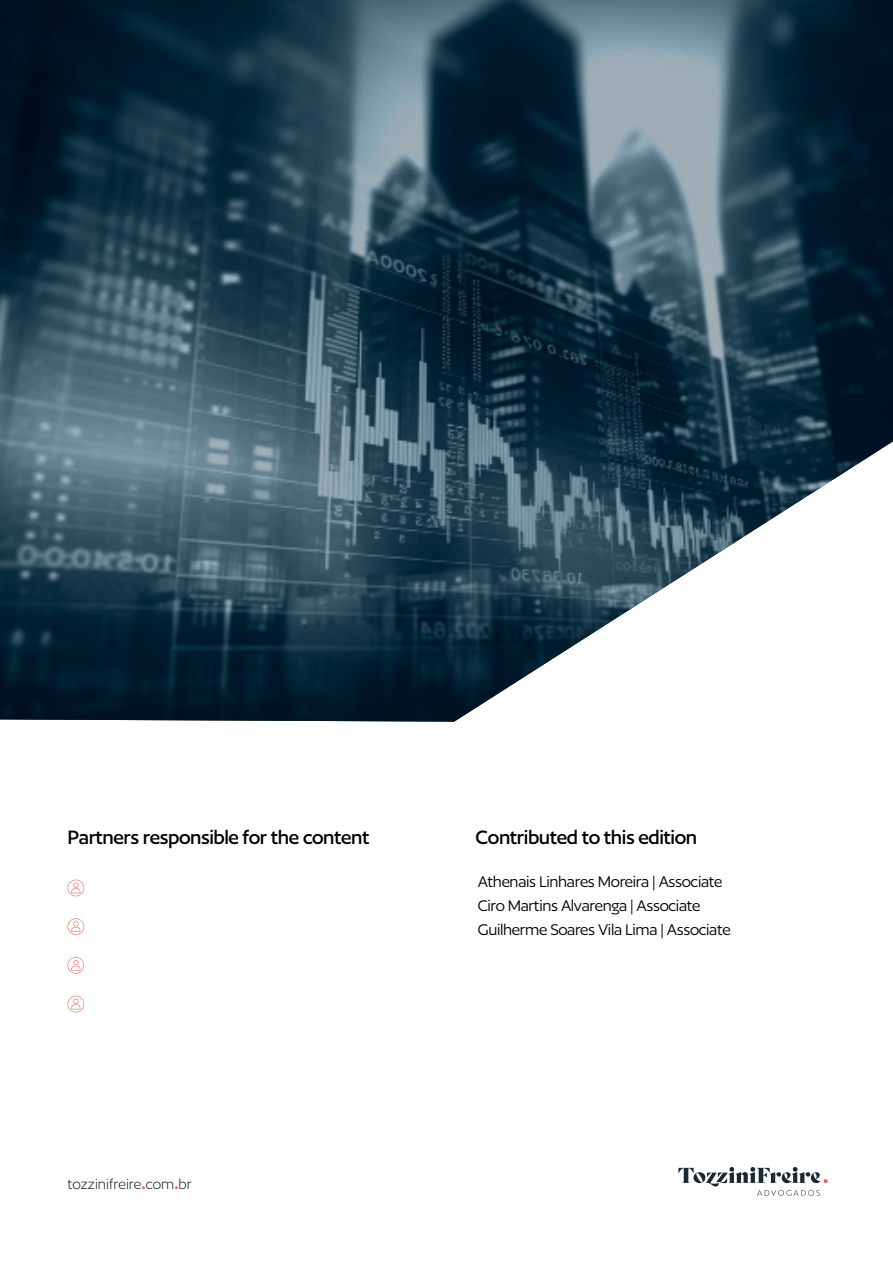
<style>
.page{position:relative;width:893px;height:1263px;background:#fff}
.page>*{position:absolute;margin:0;border:0;box-sizing:border-box;transform-origin:0 0}
.t1{font:700 22.5px "Author Variable";letter-spacing:-.02em;color:#000}
.t2{font:700 18px/24px "Author Variable";letter-spacing:-.02em;color:#000}
.t3{font:300 16.5px "Author";color:#000}
.s1{font-weight:700;color:#f2665e}
</style>
<div class="page">
<svg style="left:67px;top:880px;width:17px;height:16px"></svg>
<svg style="left:67px;top:996px;width:17px;height:16px"></svg>
<svg style="left:67px;top:918px;width:17px;height:17px"></svg>
<svg style="left:67px;top:957px;width:17px;height:17px"></svg>
<img style="left:0;top:0;width:893px;height:722px">
<svg style="left:678px;top:1167px;width:150px;height:29px"></svg>
<p class="t1" style="left:68px;top:826px;width:304px">Partners responsible for the content</p>
<p class="t3" style="left:68px;top:1175px;width:126px">tozzinifreire<span class="s1">.</span>com<span class="s1">.</span>br</p>
<p class="t1" style="left:476px;top:826px;width:223px">Contributed to this edition</p>
<p class="t2" style="left:478px;top:869px;width:255px">Athenais Linhares Moreira | Associate<br>Ciro Martins Alvarenga | Associate<br>Guilherme Soares Vila Lima | Associate</p>
</div>
